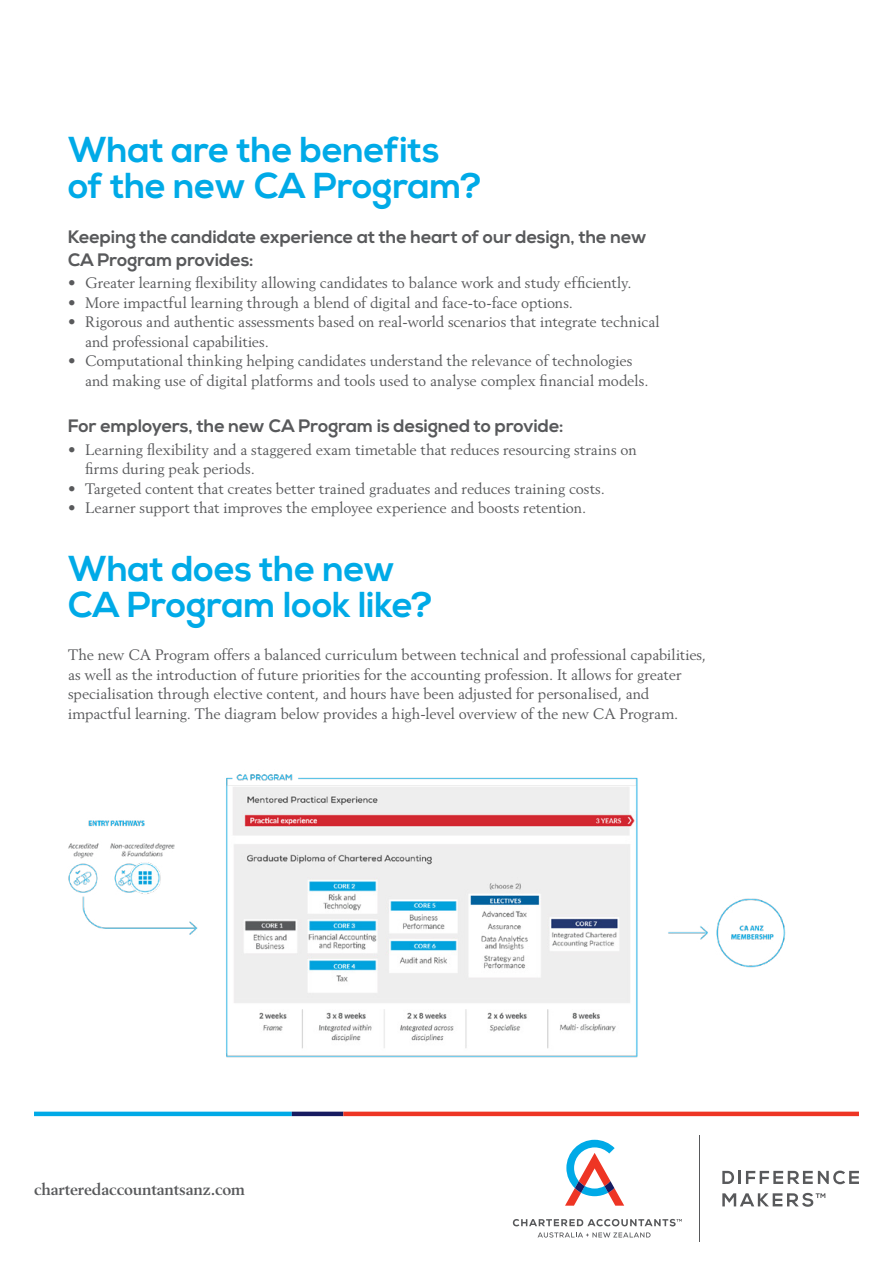
<style>
.page{position:relative;width:893px;height:1263px;background:#fff}
.page>*{position:absolute;margin:0;border:0;box-sizing:border-box;transform-origin:0 0}
.t1{font:700 36px/36px "Nexa";letter-spacing:-.005em;color:#00aae7}
.t2{font:700 18px/22.5px "Nexa";color:#58595b}
.t3{font:700 16.5px "Berling LT";letter-spacing:-.01em;color:#58595b}
.t4{font:15px/19.5px "Berling LT";letter-spacing:-.005em;color:#58595b}
</style>
<div class="page">
<hr style="left:698px;top:1135px;width:1px;height:107px;background:#58595b">
<svg style="left:722px;top:1170px;width:137px;height:14px"></svg>
<svg style="left:722px;top:1193px;width:103px;height:14px"></svg>
<svg style="left:565px;top:1140px;width:59px;height:66px"></svg>
<svg style="left:538px;top:1232px;width:113px;height:5px"></svg>
<svg style="left:513px;top:1219px;width:169px;height:7px"></svg>
<hr style="left:34px;top:1112px;width:258px;height:4px;background:#00aae7">
<hr style="left:292px;top:1112px;width:51px;height:4px;background:#171b60">
<hr style="left:343px;top:1112px;width:516px;height:4px;background:#ee3524">
<img style="left:68px;top:774px;width:718px;height:284px">
<h1 class="t1" style="left:68px;top:133px;width:416px">What are the benefits of the new CA Program?</h1>
<p class="t2" style="left:68px;top:226px;width:581px">Keeping the candidate experience at the heart of our design, the new<br>CA Program provides:</p>
<p class="t4" style="left:68px;top:273px;width:565px">• Greater learning flexibility allowing candidates to balance work and study efficiently.</p>
<p class="t4" style="left:68px;top:292px;width:506px">• More impactful learning through a blend of digital and face-to-face options.</p>
<p class="t4" style="left:85px;top:312px;width:576px;text-indent:-17px">• Rigorous and authentic assessments based on real-world scenarios that integrate technical and professional capabilities.</p>
<p class="t4" style="left:85px;top:351px;width:565px;text-indent:-17px">• Computational thinking helping candidates understand the relevance of technologies and making use of digital platforms and tools used to analyse complex financial models.</p>
<p class="t2" style="left:68px;top:415px;width:497px">For employers, the new CA Program is designed to provide:</p>
<p class="t4" style="left:85px;top:439px;width:553px;text-indent:-17px">• Learning flexibility and a staggered exam timetable that reduces resourcing strains on firms during peak periods.</p>
<p class="t4" style="left:68px;top:478px;width:538px">• Targeted content that creates better trained graduates and reduces training costs.</p>
<p class="t4" style="left:68px;top:498px;width:520px">• Learner support that improves the employee experience and boosts retention.</p>
<h1 class="t1" style="left:68px;top:551px;width:367px">What does the new<br>CA Program look like?</h1>
<p class="t4" style="left:68px;top:645px;width:640px">The new CA Program offers a balanced curriculum between technical and professional capabilities, as well as the introduction of future priorities for the accounting profession. It allows for greater specialisation through elective content, and hours have been adjusted for personalised, and impactful learning. The diagram below provides a high-level overview of the new CA Program.</p>
<p class="t3" style="left:34px;top:1179px;width:213px">charteredaccountantsanz.com</p>
</div>
